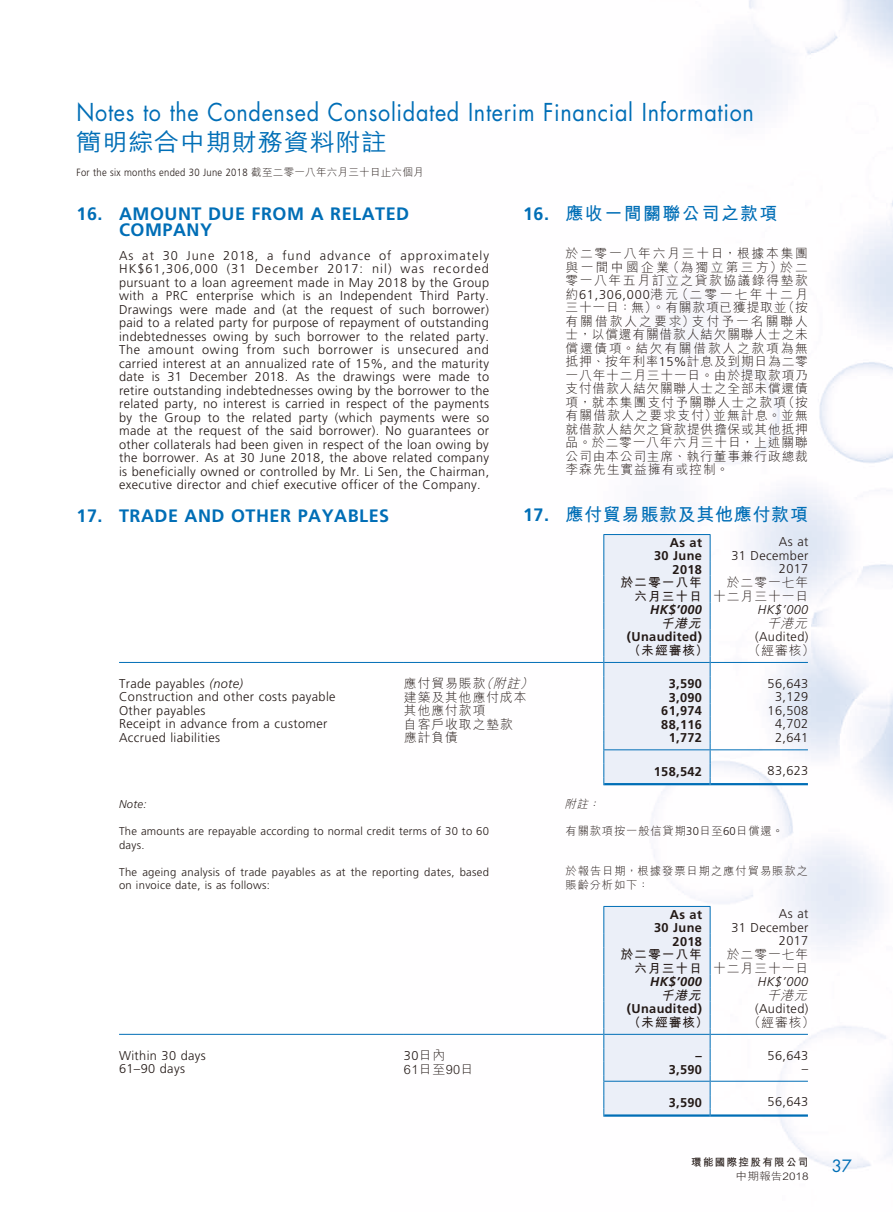
<style>
.page{position:relative;width:893px;height:1212px;background:#fff}
.page>*{position:absolute;margin:0;border:0;box-sizing:border-box;transform-origin:0 0}
.t1{font:24px "Futura Std";letter-spacing:.03em;color:#006eb6;scale:.9 1}
.t2{font:500 24px "M Hei HK";letter-spacing:.03em;color:#006eb6;scale:1.05 1}
.t3{font:700 18px/15.8px "Frutiger LT Std";letter-spacing:.03em;color:#006eb6}
.t4{font:700 18px "M Hei HK";letter-spacing:.04em;color:#006eb6}
.t5{font:700 18px "M Hei HK";letter-spacing:.08em;color:#006eb6}
.t6{font:16.5px "Futura Std";color:#006eb6}
.t7{font:300 12.75px/13.5px "Frutiger LT Std";letter-spacing:.03em;color:#231916;text-align:right}
.t8{font:300 12.75px/13.5px "M Hei HK";letter-spacing:.08em;color:#231916;text-align:right}
.t9{font:700 12.75px/13.5px "Frutiger LT Std";letter-spacing:.03em;color:#231916;text-align:right}
.t10{font:700 12.75px/13.5px "M Hei HK";letter-spacing:.08em;color:#231916;text-align:right}
.t11{font:italic 700 12.75px "Frutiger LT Std";letter-spacing:.03em;color:#231916}
.t12{font:italic 300 12.75px "Frutiger LT Std";letter-spacing:.03em;color:#231916}
.t13{font:300 12.75px "M Hei HK";letter-spacing:.03em;color:#231916}
.t14{font:italic 700 12.75px "M Hei HK";color:#231916}
.t15{font:italic 300 12.75px "M Hei HK";color:#231916}
.t16{font:300 11.25px/13.5px "Frutiger LT Std";letter-spacing:.03em;color:#231916}
.t17{font:300 11.25px/13.5px "M Hei HK";letter-spacing:.085em;color:#231916}
.t18{font:italic 300 11.25px "Frutiger LT Std";color:#231916}
.t19{font:italic 300 11.25px "M Hei HK";color:#231916}
.t20{font:300 10.5px "Frutiger LT Std";letter-spacing:.03em;color:#231916;scale:.9 1}
.t21{font:700 10.5px "M Hei HK";letter-spacing:.13em;color:#231916}
.t22{font:300 10.5px "M Hei HK";color:#231916;scale:1.11 1}
.s1{font-family:"M Hei HK"}
.s2{font-style:italic}
.s3{font-family:"Frutiger LT Std"}
</style>
<div class="page">
<svg style="left:603px;top:534px;width:108px;height:251px"></svg>
<hr style="left:119px;top:662px;width:285px;height:1px;background:#006eb6">
<hr style="left:404px;top:662px;width:199px;height:1px;background:#006eb6">
<hr style="left:604px;top:662px;width:106px;height:1px;background:#006eb6">
<hr style="left:710px;top:662px;width:98px;height:1px;background:#006eb6">
<hr style="left:604px;top:749px;width:106px;height:1px;background:#006eb6">
<hr style="left:710px;top:749px;width:98px;height:1px;background:#006eb6">
<hr style="left:604px;top:783px;width:106px;height:2px;background:#006eb6">
<hr style="left:710px;top:783px;width:98px;height:2px;background:#006eb6">
<div style="left:603px;top:906px;width:108px;height:211px;background:#ebeff8"></div>
<hr style="left:119px;top:1034px;width:285px;height:1px;background:#006eb6">
<hr style="left:404px;top:1034px;width:199px;height:1px;background:#006eb6">
<hr style="left:604px;top:1034px;width:106px;height:1px;background:#006eb6">
<hr style="left:710px;top:1034px;width:98px;height:1px;background:#006eb6">
<hr style="left:604px;top:1081px;width:106px;height:1px;background:#006eb6">
<hr style="left:710px;top:1081px;width:98px;height:1px;background:#006eb6">
<hr style="left:604px;top:1114px;width:106px;height:3px;background:#006eb6">
<hr style="left:710px;top:1114px;width:98px;height:3px;background:#006eb6">
<h1 class="t1" style="left:77px;top:97px;width:754px">Notes to the Condensed Consolidated Interim Financial Information</h1>
<h1 class="t2" style="left:77px;top:125px;width:297px">簡明綜合中期財務資料附註</h1>
<p class="t20" style="left:77px;top:166px;width:387px">For the six months ended 30 June 2018 <span class="s1">截至二零一八年六月三十日止六個月</span></p>
<h2 class="t3" style="left:119px;top:206px;width:292px;text-indent:-43px">16. AMOUNT DUE FROM A RELATED<br>COMPANY</h2>
<p class="t7" style="left:119px;top:249px;width:372px;text-align:justify">As at 30 June 2018, a fund advance of approximately HK$61,306,000 (31 December 2017: nil) was recorded pursuant to a loan agreement made in May 2018 by the Group with a PRC enterprise which is an Independent Third Party.<br>Drawings were made and (at the request of such borrower) paid to a related party for purpose of repayment of outstanding indebtednesses owing by such borrower to the related party.<br>The amount owing from such borrower is unsecured and carried interest at an annualized rate of 15%, and the maturity date is 31 December 2018. As the drawings were made to retire outstanding indebtednesses owing by the borrower to the related party, no interest is carried in respect of the payments by the Group to the related party (which payments were so made at the request of the said borrower). No guarantees or other collaterals had been given in respect of the loan owing by the borrower. As at 30 June 2018, the above related company is beneficially owned or controlled by Mr. Li Sen, the Chairman, executive director and chief executive officer of the Company.</p>
<h2 class="t3" style="left:77px;top:508px;width:314px">17. TRADE AND OTHER PAYABLES</h2>
<p class="t9" style="left:654px;top:536px;width:49px">As at<br>30 June</p>
<p class="t7" style="left:731px;top:535px;width:78px">As at<br>31 December</p>
<p class="t9" style="left:673px;top:563px;width:31px">2018</p>
<p class="t7" style="left:779px;top:562px;width:31px">2017</p>
<p class="t10" style="left:620px;top:575px;width:83px">於二零一八年六月三十日</p>
<p class="t8" style="left:713px;top:575px;width:97px">於二零一七年十二月三十一日</p>
<p class="t11" style="left:650px;top:602px;width:53px">HK$’000</p>
<p class="t12" style="left:758px;top:602px;width:52px">HK$’000</p>
<p class="t14" style="left:660px;top:614px;width:46px">千港元</p>
<p class="t15" style="left:767px;top:614px;width:46px">千港元</p>
<p class="t9" style="left:627px;top:630px;width:77px">(Unaudited)</p>
<p class="t7" style="left:755px;top:630px;width:55px">(Audited)</p>
<p class="t10" style="left:628px;top:642px;width:82px">（未經審核）</p>
<p class="t8" style="left:748px;top:643px;width:68px">（經審核）</p>
<p class="t7" style="left:119px;top:677px;width:126px">Trade payables <span class="s2">(note)</span></p>
<p class="t8" style="left:404px;top:676px;width:134px">應付貿易賬款<span class="s2">（附註）</span></p>
<p class="t9" style="left:669px;top:677px;width:35px">3,590</p>
<p class="t7" style="left:767px;top:677px;width:42px">56,643</p>
<p class="t7" style="left:119px;top:690px;width:218px">Construction and other costs payable</p>
<p class="t8" style="left:404px;top:690px;width:124px">建築及其他應付成本</p>
<p class="t9" style="left:669px;top:690px;width:35px">3,090</p>
<p class="t7" style="left:775px;top:690px;width:35px">3,129</p>
<p class="t7" style="left:119px;top:704px;width:88px">Other payables</p>
<p class="t8" style="left:404px;top:703px;width:83px">其他應付款項</p>
<p class="t9" style="left:661px;top:704px;width:42px">61,974</p>
<p class="t7" style="left:767px;top:704px;width:42px">16,508</p>
<p class="t7" style="left:119px;top:717px;width:210px">Receipt in advance from a customer</p>
<p class="t8" style="left:404px;top:717px;width:110px">自客戶收取之墊款</p>
<p class="t9" style="left:661px;top:717px;width:42px">88,116</p>
<p class="t7" style="left:775px;top:717px;width:35px">4,702</p>
<p class="t7" style="left:119px;top:731px;width:102px">Accrued liabilities</p>
<p class="t8" style="left:404px;top:730px;width:55px">應計負債</p>
<p class="t9" style="left:669px;top:731px;width:35px">1,772</p>
<p class="t7" style="left:775px;top:731px;width:35px">2,641</p>
<p class="t9" style="left:654px;top:764px;width:50px">158,542</p>
<p class="t7" style="left:767px;top:764px;width:42px">83,623</p>
<p class="t18" style="left:119px;top:798px;width:29px">Note:</p>
<p class="t16" style="left:119px;top:825px;width:371px">The amounts are repayable according to normal credit terms of 30 to 60 days.</p>
<p class="t16" style="left:119px;top:865px;width:372px">The ageing analysis of trade payables as at the reporting dates, based on invoice date, is as follows:</p>
<p class="t9" style="left:654px;top:907px;width:49px">As at<br>30 June</p>
<p class="t7" style="left:731px;top:907px;width:78px">As at<br>31 December</p>
<p class="t9" style="left:673px;top:934px;width:31px">2018</p>
<p class="t7" style="left:779px;top:934px;width:31px">2017</p>
<p class="t10" style="left:620px;top:947px;width:83px">於二零一八年六月三十日</p>
<p class="t8" style="left:713px;top:947px;width:97px">於二零一七年十二月三十一日</p>
<p class="t11" style="left:650px;top:974px;width:53px">HK$’000</p>
<p class="t12" style="left:758px;top:974px;width:52px">HK$’000</p>
<p class="t14" style="left:660px;top:986px;width:46px">千港元</p>
<p class="t15" style="left:767px;top:986px;width:46px">千港元</p>
<p class="t9" style="left:627px;top:1002px;width:77px">(Unaudited)</p>
<p class="t7" style="left:755px;top:1002px;width:55px">(Audited)</p>
<p class="t10" style="left:628px;top:1014px;width:82px">（未經審核）</p>
<p class="t8" style="left:748px;top:1015px;width:68px">（經審核）</p>
<p class="t7" style="left:119px;top:1048px;width:88px">Within 30 days</p>
<p class="t7" style="left:404px;top:1049px;width:43px">30<span class="s1">日內</span></p>
<p class="t9" style="left:696px;top:1049px;width:8px">–</p>
<p class="t7" style="left:767px;top:1048px;width:42px">56,643</p>
<p class="t7" style="left:119px;top:1062px;width:67px">61–90 days</p>
<p class="t13" style="left:404px;top:1060px;width:71px">61日至90日</p>
<p class="t9" style="left:669px;top:1062px;width:35px">3,590</p>
<p class="t7" style="left:802px;top:1062px;width:8px">–</p>
<p class="t9" style="left:669px;top:1096px;width:35px">3,590</p>
<p class="t7" style="left:767px;top:1095px;width:42px">56,643</p>
<h2 class="t5" style="left:523px;top:200px;width:256px"><span class="s3">16.</span> 應收一間關聯公司之款項</h2>
<p class="t8" style="left:566px;top:246px;width:244px;text-align:justify">於二零一八年六月三十日，根據本集團與一間中國企業（為獨立第三方）於二零一八年五月訂立之貸款協議錄得墊款約<span class="s3">61,306,000</span>港元（二零一七年十二月三十一日：無）。有關款項已獲提取並（按有關借款人之要求）支付予一名關聯人士，以償還有關借款人結欠關聯人士之未償還債項。結欠有關借款人之款項為無抵押、按年利率<span class="s3">15%</span>計息及到期日為二零一八年十二月三十一日。由於提取款項乃支付借款人結欠關聯人士之全部未償還債項，就本集團支付予關聯人士之款項（按有關借款人之要求支付）並無計息。並無就借款人結欠之貸款提供擔保或其他抵押品。於二零一八年六月三十日，上述關聯公司由本公司主席、執行董事兼行政總裁李森先生實益擁有或控制。</p>
<h2 class="t4" style="left:523px;top:501px;width:286px"><span class="s3">17.</span> 應付貿易賬款及其他應付款項</h2>
<p class="t19" style="left:564px;top:796px;width:40px">附註：</p>
<p class="t17" style="left:566px;top:823px;width:219px">有關款項按一般信貸期<span class="s3">30</span>日至<span class="s3">60</span>日償還。</p>
<p class="t17" style="left:566px;top:864px;width:244px">於報告日期，根據發票日期之應付貿易賬款之賬齡分析如下：</p>
<p class="t21" style="left:691px;top:1154px;width:119px">環能國際控股有限公司</p>
<p class="t22" style="left:736px;top:1168px;width:67px">中期報告2018</p>
<p class="t6" style="left:832px;top:1155px;width:22px">37</p>
</div>
